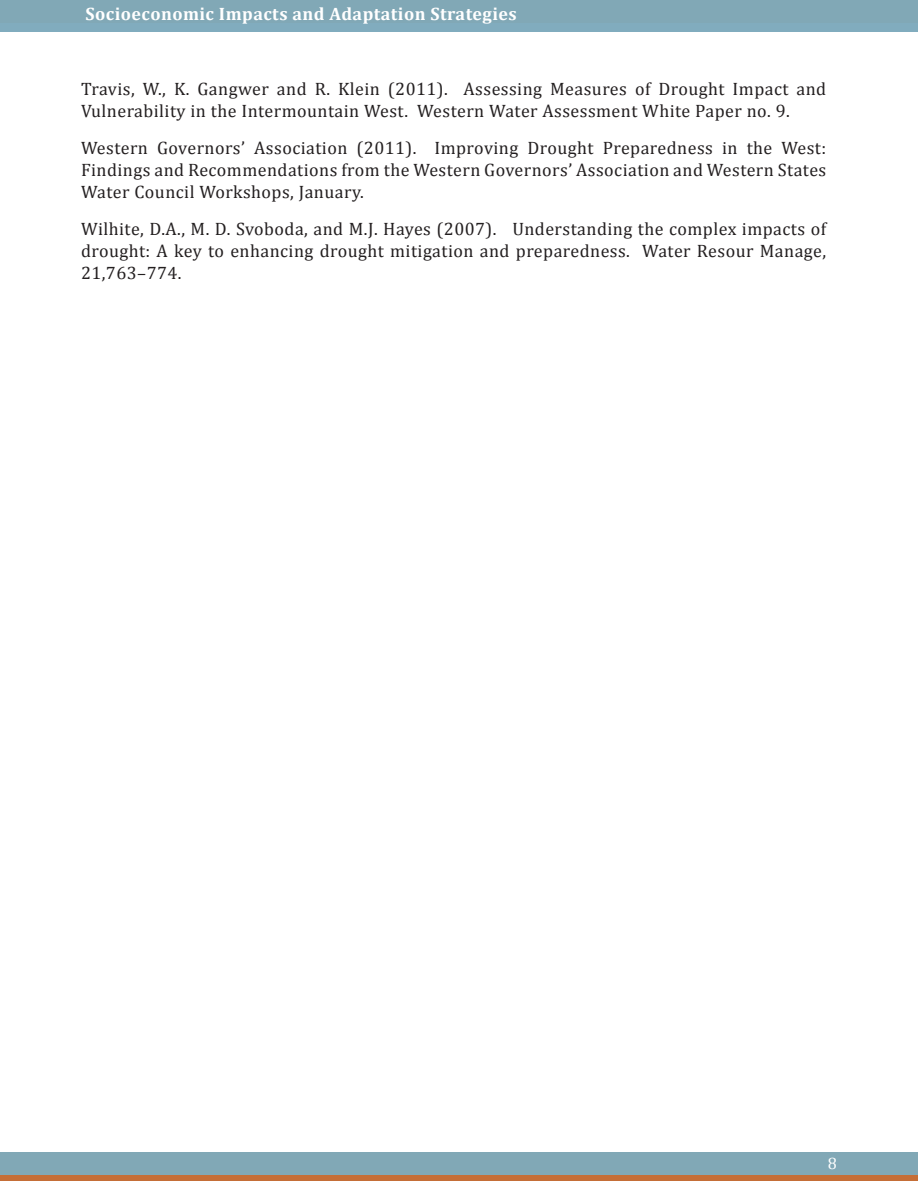
<style>
.page{position:relative;width:918px;height:1188px;background:#fff}
.page>*{position:absolute;margin:0;border:0;box-sizing:border-box;transform-origin:0 0}
.Body{font:18px/21.6px "Cambria";letter-spacing:.025em;color:#231f20;text-align:justify}
.t1{font:700 18px "Cambria";letter-spacing:.025em;color:#fff}
.t2{font:16.5px "Cambria";color:#fff}
</style>
<div class="page">
<div style="left:0;top:11px;width:918px;height:20px;background:#81acbe"></div>
<div style="left:0;top:1174px;width:918px;height:7px;background:#c56e37"></div>
<div style="left:0;top:1152px;width:918px;height:22px;background:#81a8b6"></div>
<div style="left:0;top:0;width:918px;height:22px;background:#81a8b6"></div>
<p class="t1" style="left:85px;top:2px;width:433px">Socioeconomic Impacts and Adaptation Strategies</p>
<p class="Body" style="left:81px;top:78px;width:747px">Travis, W., K. Gangwer and R. Klein (2011). Assessing Measures of Drought Impact and<br>Vulnerability in the Intermountain West. Western Water Assessment White Paper no. 9.</p>
<p class="Body" style="left:81px;top:137px;width:747px">Western Governors’ Association (2011). Improving Drought Preparedness in the West:<br>Findings and Recommendations from the Western Governors’ Association and Western States Water Council Workshops, January.</p>
<p class="Body" style="left:81px;top:218px;width:747px">Wilhite, D.A., M. D. Svoboda, and M.J. Hayes (2007). Understanding the complex impacts of drought: A key to enhancing drought mitigation and preparedness. Water Resour Manage, 21,763–774.</p>
<p class="t2" style="left:828px;top:1153px;width:11px">8</p>
</div>
